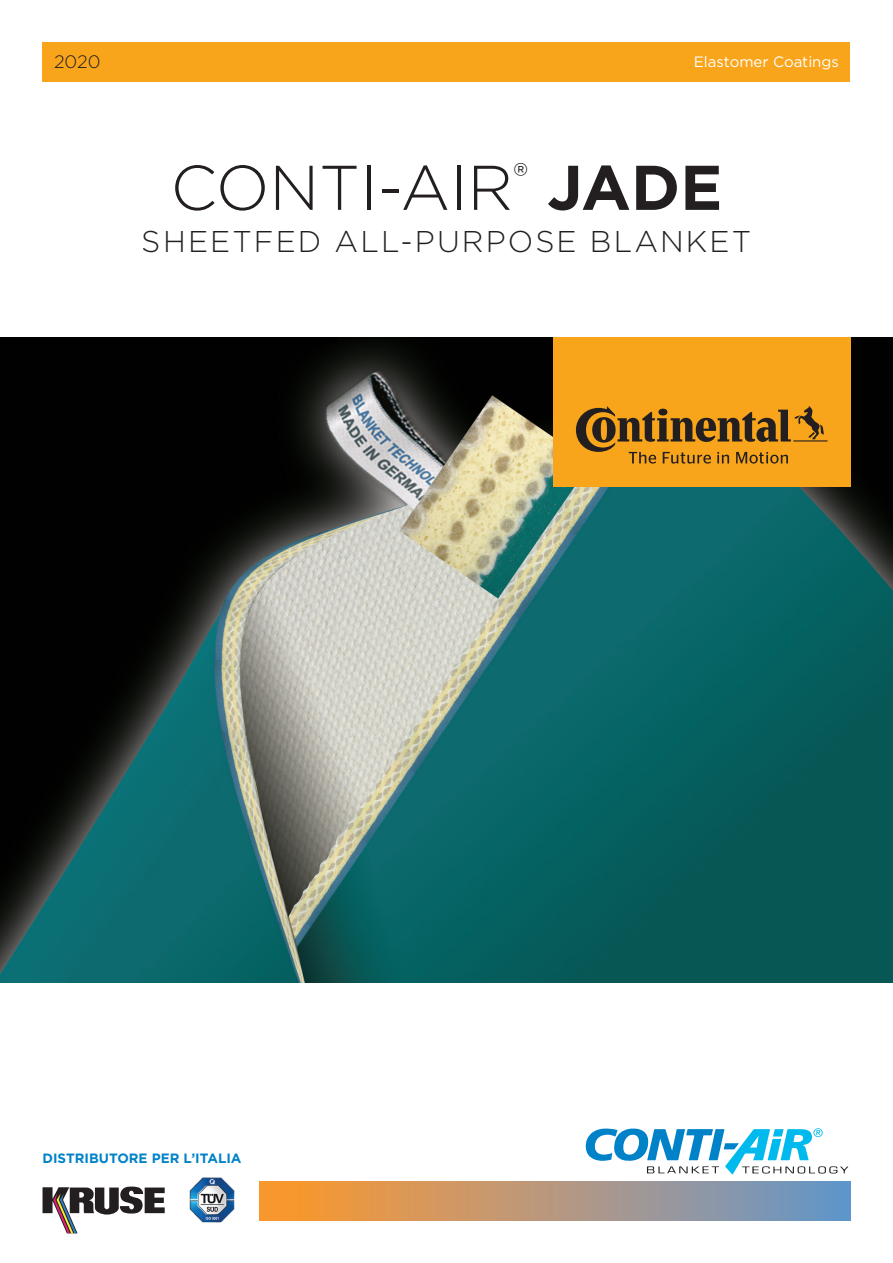
<style>
.page{position:relative;width:893px;height:1263px;background:#fff}
.page>*{position:absolute;margin:0;border:0;box-sizing:border-box;transform-origin:0 0}
.t1{font:300 63px "Gotham";color:#231f20}
.t2{font:300 30px "Gotham";letter-spacing:.07em;color:#231f20}
.t3{font:300 18px "Gotham";color:#231f20}
.t4{font:15px "Gotham HTF";color:#fff}
.t5{font:700 13.5px "Gotham";color:#0082c9}
.s1{font-weight:700}
</style>
<div class="page">
<img style="left:0;top:337px;width:893px;height:645px">
<img style="left:189px;top:1177px;width:45px;height:45px">
<div style="left:43px;top:43px;width:807px;height:39px;background:#f9a51b"></div>
<div style="left:259px;top:1181px;width:591px;height:39px;background:linear-gradient(to right,#ff982b,#6596ce)"></div>
<svg style="left:43px;top:1186px;width:122px;height:47px"></svg>
<svg style="left:585px;top:1128px;width:263px;height:47px"></svg>
<div style="left:553px;top:337px;width:297px;height:150px;background:#f9a51b"></div>
<svg style="left:576px;top:406px;width:251px;height:58px"></svg>
<p class="t3" style="left:54px;top:51px;width:48px">2020</p>
<p class="t4" style="left:694px;top:54px;width:147px">Elastomer Coatings</p>
<h1 class="t1" style="left:171px;top:148px;width:553px">CONTI-AIR<sup>®</sup> <span class="s1">JADE</span></h1>
<p class="t2" style="left:142px;top:222px;width:611px">SHEETFED ALL-PURPOSE BLANKET</p>
<p class="t5" style="left:43px;top:1149px;width:201px">DISTRIBUTORE PER L’ITALIA</p>
</div>
